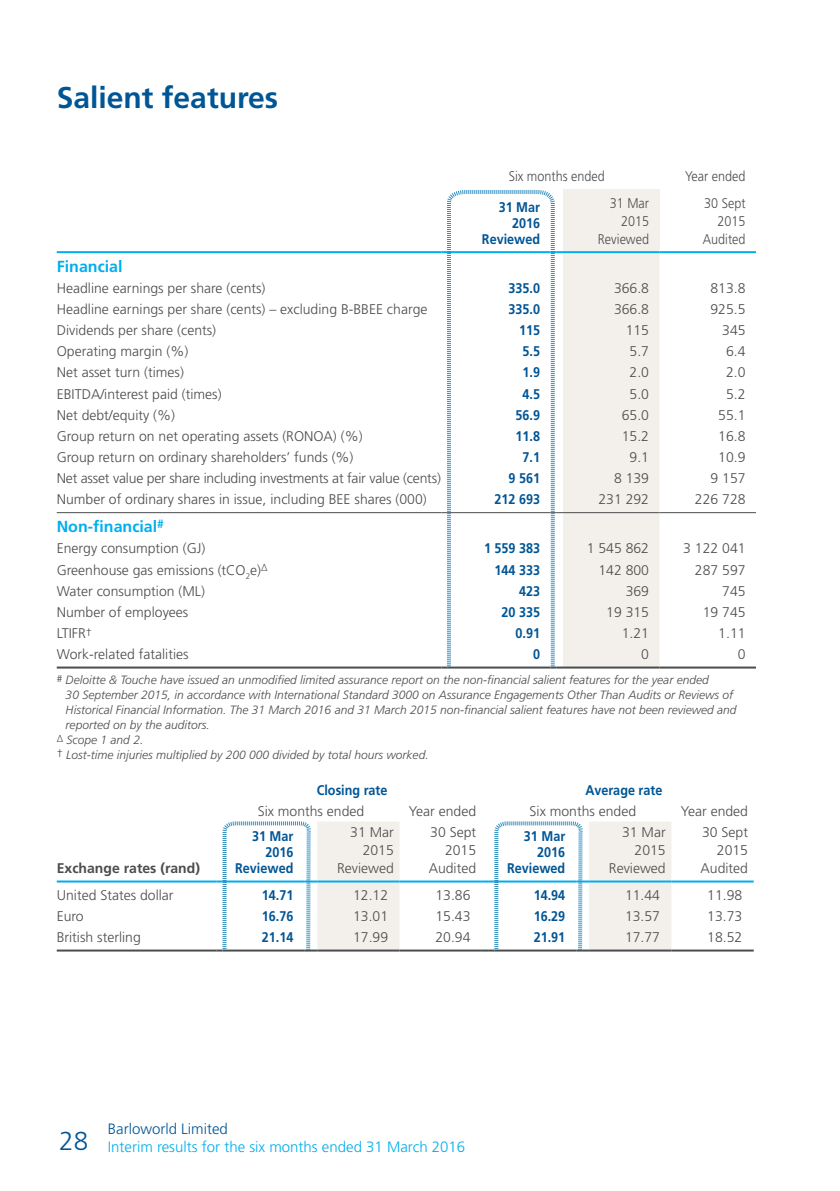
<style>
.page{position:relative;width:840px;height:1191px;background:#fff}
.page>*{position:absolute;margin:0;border:0;box-sizing:border-box;transform-origin:0 0}
.t1{font:700 30px "Frutiger LT Std";color:#005595}
.t2{font:300 26px "Frutiger LT Std";color:#005595}
.t3{font:700 16px "Frutiger LT Std";color:#00aeef}
.t4{font:300 15px "Frutiger LT Std";color:#00aeef}
.t5{font:300 15px "Frutiger LT Std";color:#005595}
.t6{font:300 14px/18px "Frutiger LT Std";color:#4b4c4d;text-align:right}
.t7{font:700 14px/16px "Frutiger LT Std";color:#005595;text-align:right;scale:.9 1}
.t8{font:300 14px/18px "Frutiger LT Std";color:#4b4c4d;text-align:right;scale:.9 1}
.t9{font:700 14px "Frutiger LT Std";color:#4b4c4d}
.t10{font:italic 300 12px "Frutiger LT Std";color:#4b4c4d}
.s1{font-size:11px}
</style>
<div class="page">
<div style="left:562px;top:189px;width:97px;height:63px;background:#f3f0eb"></div>
<div style="left:562px;top:253px;width:97px;height:413px;background:#f3f0eb"></div>
<hr style="left:57px;top:512px;width:384px;height:1px;background:#4b4c4d">
<hr style="left:562px;top:512px;width:97px;height:1px;background:#4b4c4d">
<hr style="left:659px;top:512px;width:96px;height:1px;background:#4b4c4d">
<hr style="left:57px;top:666px;width:384px;height:2px;background:#4b4c4d">
<svg style="left:441px;top:666px;width:13px;height:2px"></svg>
<hr style="left:454px;top:666px;width:96px;height:2px;background:#4b4c4d">
<svg style="left:550px;top:666px;width:12px;height:2px"></svg>
<hr style="left:562px;top:666px;width:97px;height:2px;background:#4b4c4d">
<hr style="left:659px;top:666px;width:96px;height:2px;background:#4b4c4d">
<hr style="left:57px;top:251px;width:384px;height:2px;background:#00aeef">
<svg style="left:555px;top:251px;width:7px;height:2px"></svg>
<hr style="left:562px;top:251px;width:97px;height:2px;background:#00aeef">
<hr style="left:659px;top:251px;width:96px;height:2px;background:#00aeef">
<svg style="left:317px;top:822px;width:354px;height:127px;fill:#f3f0eb"></svg>
<hr style="left:57px;top:880px;width:153px;height:2px;background:#00aeef">
<hr style="left:317px;top:880px;width:82px;height:2px;background:#00aeef">
<hr style="left:399px;top:880px;width:82px;height:2px;background:#00aeef">
<hr style="left:588px;top:880px;width:83px;height:2px;background:#00aeef">
<hr style="left:671px;top:880px;width:82px;height:2px;background:#00aeef">
<hr style="left:57px;top:949px;width:153px;height:2px;background:#4b4c4d">
<hr style="left:317px;top:949px;width:82px;height:2px;background:#4b4c4d">
<hr style="left:399px;top:949px;width:82px;height:2px;background:#4b4c4d">
<hr style="left:588px;top:949px;width:83px;height:2px;background:#4b4c4d">
<hr style="left:671px;top:949px;width:82px;height:2px;background:#4b4c4d">
<svg style="left:446px;top:190px;width:109px;height:476px"></svg>
<svg style="left:210px;top:821px;width:107px;height:130px"></svg>
<svg style="left:481px;top:821px;width:107px;height:130px"></svg>
<h1 class="t1" style="left:57px;top:79px;width:223px">Salient features</h1>
<p class="t8" style="left:508px;top:167px;width:108px">Six months ended</p>
<p class="t8" style="left:684px;top:167px;width:69px">Year ended</p>
<p class="t7" style="left:481px;top:199px;width:66px">31 Mar<br>2016<br>Reviewed</p>
<p class="t8" style="left:597px;top:194px;width:58px">31 Mar<br>2015<br>Reviewed</p>
<p class="t8" style="left:702px;top:194px;width:49px">30 Sept<br>2015<br>Audited</p>
<p class="t3" style="left:57px;top:257px;width:67px">Financial</p>
<p class="t6" style="left:57px;top:279px;width:210px">Headline earnings per share (cents)</p>
<p class="t7" style="left:508px;top:280px;width:37px">335.0</p>
<p class="t6" style="left:613px;top:279px;width:37px">366.8</p>
<p class="t6" style="left:710px;top:279px;width:37px">813.8</p>
<p class="t6" style="left:57px;top:300px;width:372px">Headline earnings per share (cents) – excluding B-BBEE charge</p>
<p class="t7" style="left:508px;top:301px;width:37px">335.0</p>
<p class="t6" style="left:613px;top:300px;width:37px">366.8</p>
<p class="t6" style="left:710px;top:300px;width:37px">925.5</p>
<p class="t6" style="left:57px;top:321px;width:161px">Dividends per share (cents)</p>
<p class="t7" style="left:519px;top:322px;width:25px">115</p>
<p class="t6" style="left:625px;top:321px;width:25px">115</p>
<p class="t6" style="left:721px;top:321px;width:25px">345</p>
<p class="t6" style="left:57px;top:343px;width:133px">Operating margin (%)</p>
<p class="t7" style="left:522px;top:343px;width:21px">5.5</p>
<p class="t6" style="left:629px;top:343px;width:21px">5.7</p>
<p class="t6" style="left:725px;top:343px;width:21px">6.4</p>
<p class="t6" style="left:57px;top:364px;width:129px">Net asset turn (times)</p>
<p class="t7" style="left:522px;top:365px;width:21px">1.9</p>
<p class="t6" style="left:629px;top:364px;width:21px">2.0</p>
<p class="t6" style="left:725px;top:364px;width:21px">2.0</p>
<p class="t6" style="left:57px;top:385px;width:166px">EBITDA/interest paid (times)</p>
<p class="t7" style="left:522px;top:386px;width:21px">4.5</p>
<p class="t6" style="left:629px;top:385px;width:21px">5.0</p>
<p class="t6" style="left:725px;top:385px;width:21px">5.2</p>
<p class="t6" style="left:57px;top:406px;width:120px">Net debt/equity (%)</p>
<p class="t7" style="left:515px;top:407px;width:29px">56.9</p>
<p class="t6" style="left:621px;top:406px;width:29px">65.0</p>
<p class="t6" style="left:718px;top:406px;width:29px">55.1</p>
<p class="t6" style="left:57px;top:427px;width:307px">Group return on net operating assets (RONOA) (%)</p>
<p class="t7" style="left:515px;top:428px;width:29px">11.8</p>
<p class="t6" style="left:621px;top:427px;width:29px">15.2</p>
<p class="t6" style="left:718px;top:427px;width:29px">16.8</p>
<p class="t6" style="left:57px;top:448px;width:298px">Group return on ordinary shareholders’ funds (%)</p>
<p class="t7" style="left:522px;top:449px;width:21px">7.1</p>
<p class="t6" style="left:629px;top:448px;width:21px">9.1</p>
<p class="t6" style="left:718px;top:448px;width:29px">10.9</p>
<p class="t6" style="left:57px;top:469px;width:385px">Net asset value per share including investments at fair value (cents)</p>
<p class="t7" style="left:508px;top:470px;width:37px">9 561</p>
<p class="t6" style="left:613px;top:469px;width:37px">8 139</p>
<p class="t6" style="left:710px;top:469px;width:37px">9 157</p>
<p class="t6" style="left:57px;top:490px;width:371px">Number of ordinary shares in issue, including BEE shares (000)</p>
<p class="t7" style="left:494px;top:491px;width:52px">212 693</p>
<p class="t6" style="left:598px;top:490px;width:52px">231 292</p>
<p class="t6" style="left:694px;top:490px;width:52px">226 728</p>
<p class="t3" style="left:57px;top:517px;width:109px">Non-financial<sup>#</sup></p>
<p class="t6" style="left:57px;top:540px;width:150px">Energy consumption (GJ)</p>
<p class="t7" style="left:483px;top:540px;width:64px">1 559 383</p>
<p class="t6" style="left:586px;top:540px;width:64px">1 545 862</p>
<p class="t6" style="left:682px;top:540px;width:64px">3 122 041</p>
<p class="t6" style="left:57px;top:561px;width:212px">Greenhouse gas emissions (tCO<sub>2</sub>e)<sup>∆</sup></p>
<p class="t7" style="left:494px;top:562px;width:52px">144 333</p>
<p class="t6" style="left:598px;top:561px;width:52px">142 800</p>
<p class="t6" style="left:694px;top:561px;width:52px">287 597</p>
<p class="t6" style="left:57px;top:582px;width:150px">Water consumption (ML)</p>
<p class="t7" style="left:519px;top:583px;width:25px">423</p>
<p class="t6" style="left:625px;top:582px;width:25px">369</p>
<p class="t6" style="left:721px;top:582px;width:25px">745</p>
<p class="t6" style="left:57px;top:603px;width:133px">Number of employees</p>
<p class="t7" style="left:501px;top:604px;width:44px">20 335</p>
<p class="t6" style="left:606px;top:603px;width:44px">19 315</p>
<p class="t6" style="left:702px;top:603px;width:44px">19 745</p>
<p class="t6" style="left:57px;top:624px;width:37px">LTIFR<span class="s1">†</span></p>
<p class="t7" style="left:515px;top:625px;width:29px">0.91</p>
<p class="t6" style="left:621px;top:624px;width:29px">1.21</p>
<p class="t6" style="left:718px;top:624px;width:29px">1.11</p>
<p class="t6" style="left:57px;top:645px;width:133px">Work-related fatalities</p>
<p class="t7" style="left:533px;top:646px;width:9px">0</p>
<p class="t6" style="left:641px;top:645px;width:9px">0</p>
<p class="t6" style="left:737px;top:645px;width:9px">0</p>
<p class="t10" style="left:57px;top:673px;width:653px"><sup>#</sup> Deloitte &amp; Touche have issued an unmodified limited assurance report on the non-financial salient features for the year ended</p>
<p class="t10" style="left:66px;top:688px;width:668px">30 September 2015, in accordance with International Standard 3000 on Assurance Engagements Other Than Audits or Reviews of</p>
<p class="t10" style="left:66px;top:703px;width:672px">Historical Financial Information. The 31 March 2016 and 31 March 2015 non-financial salient features have not been reviewed and</p>
<p class="t10" style="left:66px;top:718px;width:146px">reported on by the auditors.</p>
<p class="t10" style="left:57px;top:733px;width:88px"><sup>∆</sup> Scope 1 and 2.</p>
<p class="t10" style="left:57px;top:748px;width:373px"><sup>†</sup> Lost-time injuries multiplied by 200 000 divided by total hours worked.</p>
<p class="t7" style="left:316px;top:782px;width:80px">Closing rate</p>
<p class="t7" style="left:585px;top:782px;width:87px">Average rate</p>
<p class="t6" style="left:257px;top:802px;width:108px">Six months ended</p>
<p class="t6" style="left:408px;top:802px;width:69px">Year ended</p>
<p class="t6" style="left:529px;top:802px;width:108px">Six months ended</p>
<p class="t6" style="left:680px;top:802px;width:69px">Year ended</p>
<p class="t9" style="left:57px;top:860px;width:145px">Exchange rates (rand)</p>
<p class="t7" style="left:235px;top:828px;width:66px">31 Mar<br>2016<br>Reviewed</p>
<p class="t6" style="left:337px;top:823px;width:58px">31 Mar<br>2015<br>Reviewed</p>
<p class="t6" style="left:428px;top:823px;width:49px">30 Sept<br>2015<br>Audited</p>
<p class="t7" style="left:507px;top:828px;width:66px">31 Mar<br>2016<br>Reviewed</p>
<p class="t6" style="left:608px;top:823px;width:58px">31 Mar<br>2015<br>Reviewed</p>
<p class="t6" style="left:700px;top:823px;width:49px">30 Sept<br>2015<br>Audited</p>
<p class="t6" style="left:57px;top:886px;width:118px">United States dollar</p>
<p class="t7" style="left:262px;top:887px;width:37px">14.71</p>
<p class="t6" style="left:353px;top:886px;width:37px">12.12</p>
<p class="t6" style="left:435px;top:886px;width:37px">13.86</p>
<p class="t7" style="left:533px;top:887px;width:37px">14.94</p>
<p class="t6" style="left:624px;top:886px;width:37px">11.44</p>
<p class="t6" style="left:707px;top:886px;width:37px">11.98</p>
<p class="t6" style="left:57px;top:907px;width:28px">Euro</p>
<p class="t7" style="left:262px;top:908px;width:37px">16.76</p>
<p class="t6" style="left:353px;top:907px;width:37px">13.01</p>
<p class="t6" style="left:435px;top:907px;width:37px">15.43</p>
<p class="t7" style="left:533px;top:908px;width:37px">16.29</p>
<p class="t6" style="left:624px;top:907px;width:37px">13.57</p>
<p class="t6" style="left:707px;top:907px;width:37px">13.73</p>
<p class="t6" style="left:57px;top:928px;width:86px">British sterling</p>
<p class="t7" style="left:262px;top:929px;width:37px">21.14</p>
<p class="t6" style="left:353px;top:928px;width:37px">17.99</p>
<p class="t6" style="left:435px;top:928px;width:37px">20.94</p>
<p class="t7" style="left:533px;top:929px;width:37px">21.91</p>
<p class="t6" style="left:624px;top:928px;width:37px">17.77</p>
<p class="t6" style="left:707px;top:928px;width:37px">18.52</p>
<h2 class="t2" style="left:59px;top:1126px;width:30px">28</h2>
<p class="t5" style="left:108px;top:1120px;width:121px">Barloworld Limited</p>
<p class="t4" style="left:108px;top:1138px;width:359px">Interim results for the six months ended 31 March 2016</p>
</div>
